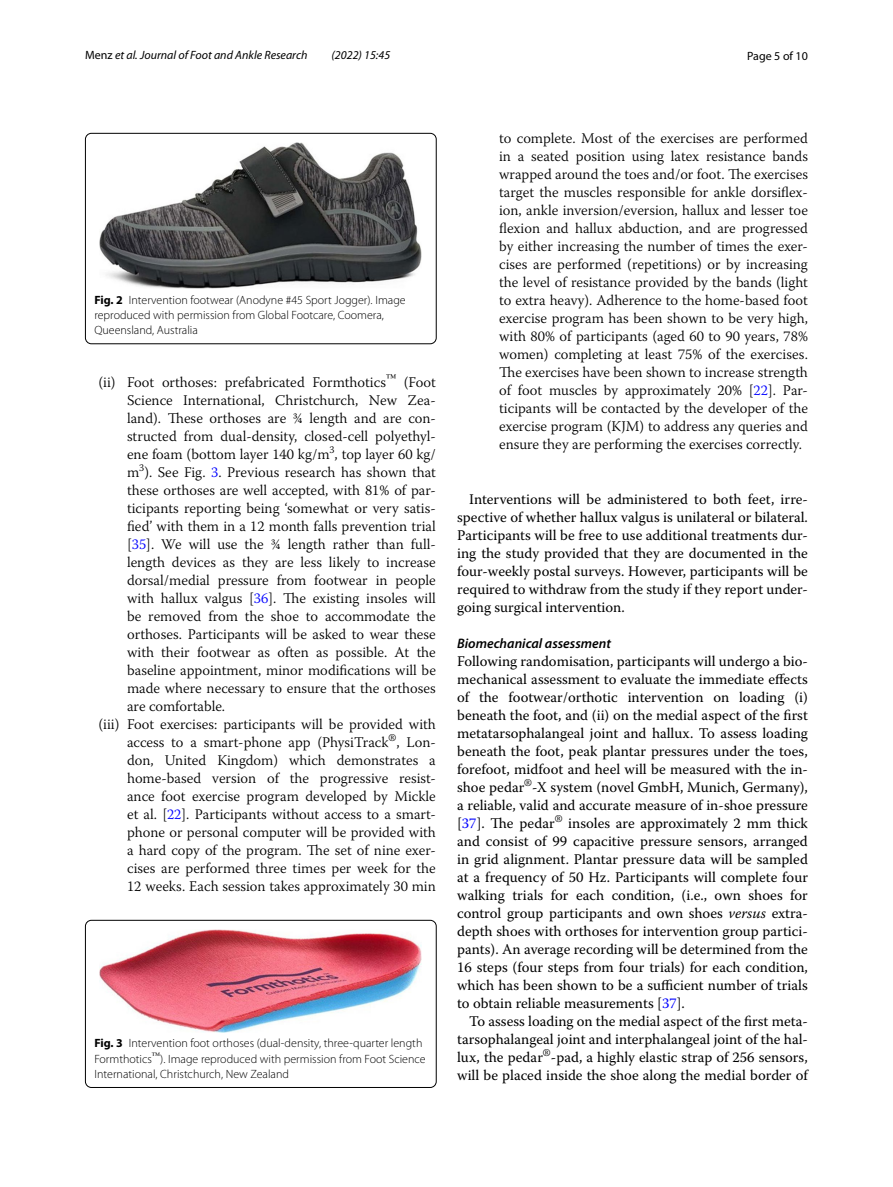
<style>
.page{position:relative;width:893px;height:1187px;background:#fff}
.page>*{position:absolute;margin:0;border:0;box-sizing:border-box;transform-origin:0 0}
.t1{font:300 14.7px/18px "Warnock Pro";color:#000;text-align:justify}
.t2{font:14.7px/18px "Warnock Pro";color:#000;text-align:justify}
.t3{font:italic 600 13.8px "Myriad Pro";color:#000}
.t4{font:300 12px/15px "Myriad Pro";color:#000}
.t5{font:italic 12px "Myriad Pro";color:#000}
.t6{font:12px "Myriad Pro";color:#000}
.s1{font-style:normal}
.s2{font-weight:700}
.s3{color:#00f}
.s4{font-style:italic}
</style>
<div class="page">
<img style="left:100px;top:142px;width:322px;height:147px">
<div style="left:85px;top:133px;width:351px;height:211px;border:1px solid #000;border-radius:6px"></div>
<img style="left:100px;top:929px;width:322px;height:103px">
<div style="left:85px;top:920px;width:351px;height:167px;border:1px solid #000;border-radius:6px"></div>
<p class="t5" style="left:85px;top:48px;width:224px"><span class="s1">Menz</span> et al. Journal of Foot and Ankle Research</p>
<p class="t5" style="left:332px;top:48px;width:60px">(2022) 15:45</p>
<p class="t6" style="left:747px;top:48px;width:62px">Page 5 of 10</p>
<p class="t4" style="left:94px;top:292px;width:313px"><span class="s2">Fig. 2</span> Intervention footwear (Anodyne #45 Sport Jogger). Image reproduced with permission from Global Footcare, Coomera,<br>Queensland, Australia</p>
<p class="t1" style="left:99px;top:373px;width:339px">(ii) Foot orthoses: prefabricated Formthotics<sup>™</sup> (Foot</p>
<p class="t1" style="left:127px;top:391px;width:310px">Science International, Christchurch, New Zea-</p>
<p class="t1" style="left:127px;top:409px;width:310px">land). These orthoses are ¾ length and are con-</p>
<p class="t1" style="left:127px;top:427px;width:310px">structed from dual-density, closed-cell polyethyl-</p>
<p class="t1" style="left:127px;top:445px;width:310px">ene foam (bottom layer 140 kg/m<sup>3</sup>, top layer 60 kg/</p>
<p class="t1" style="left:127px;top:463px;width:310px">m<sup>3</sup>). See Fig. <span class="s3">3</span>. Previous research has shown that</p>
<p class="t1" style="left:127px;top:481px;width:310px">these orthoses are well accepted, with 81% of par-</p>
<p class="t1" style="left:127px;top:499px;width:310px">ticipants reporting being ‘somewhat or very satis-</p>
<p class="t1" style="left:127px;top:517px;width:310px">fied’ with them in a 12 month falls prevention trial</p>
<p class="t1" style="left:127px;top:535px;width:310px">[<span class="s3">35</span>]. We will use the ¾ length rather than full-</p>
<p class="t1" style="left:127px;top:553px;width:310px">length devices as they are less likely to increase</p>
<p class="t1" style="left:127px;top:570px;width:310px">dorsal/medial pressure from footwear in people</p>
<p class="t1" style="left:127px;top:588px;width:310px">with hallux valgus [<span class="s3">36</span>]. The existing insoles will</p>
<p class="t1" style="left:127px;top:606px;width:310px">be removed from the shoe to accommodate the</p>
<p class="t1" style="left:127px;top:624px;width:310px">orthoses. Participants will be asked to wear these</p>
<p class="t1" style="left:127px;top:642px;width:310px">with their footwear as often as possible. At the</p>
<p class="t1" style="left:127px;top:660px;width:310px">baseline appointment, minor modifications will be</p>
<p class="t1" style="left:127px;top:678px;width:310px">made where necessary to ensure that the orthoses</p>
<p class="t1" style="left:127px;top:696px;width:100px">are comfortable.</p>
<p class="t1" style="left:99px;top:714px;width:339px">(iii) Foot exercises: participants will be provided with</p>
<p class="t1" style="left:127px;top:732px;width:310px">access to a smart-phone app (PhysiTrack<sup>®</sup>, Lon-</p>
<p class="t1" style="left:127px;top:751px;width:310px">don, United Kingdom) which demonstrates a</p>
<p class="t1" style="left:127px;top:769px;width:310px">home-based version of the progressive resist-</p>
<p class="t1" style="left:127px;top:787px;width:310px">ance foot exercise program developed by Mickle</p>
<p class="t1" style="left:127px;top:805px;width:310px">et al. [<span class="s3">22</span>]. Participants without access to a smart-</p>
<p class="t1" style="left:127px;top:823px;width:310px">phone or personal computer will be provided with</p>
<p class="t1" style="left:127px;top:840px;width:310px">a hard copy of the program. The set of nine exer-</p>
<p class="t1" style="left:127px;top:859px;width:310px">cises are performed three times per week for the</p>
<p class="t1" style="left:127px;top:877px;width:310px">12 weeks. Each session takes approximately 30 min</p>
<p class="t4" style="left:94px;top:1036px;width:333px"><span class="s2">Fig. 3</span> Intervention foot orthoses (dual-density, three-quarter length<br>Formthotics<sup>™</sup>). Image reproduced with permission from Foot Science<br>International, Christchurch, New Zealand</p>
<p class="t1" style="left:499px;top:128px;width:310px">to complete. Most of the exercises are performed in a seated position using latex resistance bands wrapped around the toes and/or foot. The exercises target the muscles responsible for ankle dorsiflex&shy;ion, ankle inversion/eversion, hallux and lesser toe flexion and hallux abduction, and are progressed by either increasing the number of times the exer&shy;cises are performed (repetitions) or by increasing the level of resistance provided by the bands (light to extra heavy). Adherence to the home-based foot exercise program has been shown to be very high, with 80% of participants (aged 60 to 90 years, 78% women) completing at least 75% of the exercises.<br>The exercises have been shown to increase strength of foot muscles by approximately 20% [<span class="s3">22</span>]. Par&shy;ticipants will be contacted by the developer of the exercise program (KJM) to address any queries and ensure they are performing the exercises correctly.</p>
<p class="t2" style="left:457px;top:489px;width:352px;text-indent:12px">Interventions will be administered to both feet, irre&shy;spective of whether hallux valgus is unilateral or bilateral.<br>Participants will be free to use additional treatments dur&shy;ing the study provided that they are documented in the four-weekly postal surveys. However, participants will be required to withdraw from the study if they report under&shy;going surgical intervention.</p>
<p class="t3" style="left:457px;top:634px;width:155px">Biomechanical assessment</p>
<p class="t2" style="left:457px;top:651px;width:352px">Following randomisation, participants will undergo a bio&shy;mechanical assessment to evaluate the immediate effects of the footwear/orthotic intervention on loading (i) beneath the foot, and (ii) on the medial aspect of the first metatarsophalangeal joint and hallux. To assess loading beneath the foot, peak plantar pressures under the toes, forefoot, midfoot and heel will be measured with the in&shy;shoe pedar<sup>®</sup>-X system (novel GmbH, Munich, Germany), a reliable, valid and accurate measure of in-shoe pressure [<span class="s3">37</span>]. The pedar<sup>®</sup> insoles are approximately 2 mm thick and consist of 99 capacitive pressure sensors, arranged in grid alignment. Plantar pressure data will be sampled at a frequency of 50 Hz. Participants will complete four walking trials for each condition, (i.e., own shoes for control group participants and own shoes <span class="s4">versus</span> extra&shy;depth shoes with orthoses for intervention group partici&shy;pants). An average recording will be determined from the 16 steps (four steps from four trials) for each condition, which has been shown to be a sufficient number of trials to obtain reliable measurements [<span class="s3">37</span>].</p>
<p class="t2" style="left:457px;top:1011px;width:352px;text-indent:12px">To assess loading on the medial aspect of the first meta&shy;tarsophalangeal joint and interphalangeal joint of the hal&shy;lux, the pedar<sup>®</sup>-pad, a highly elastic strap of 256 sensors, will be placed inside the shoe along the medial border of</p>
</div>
